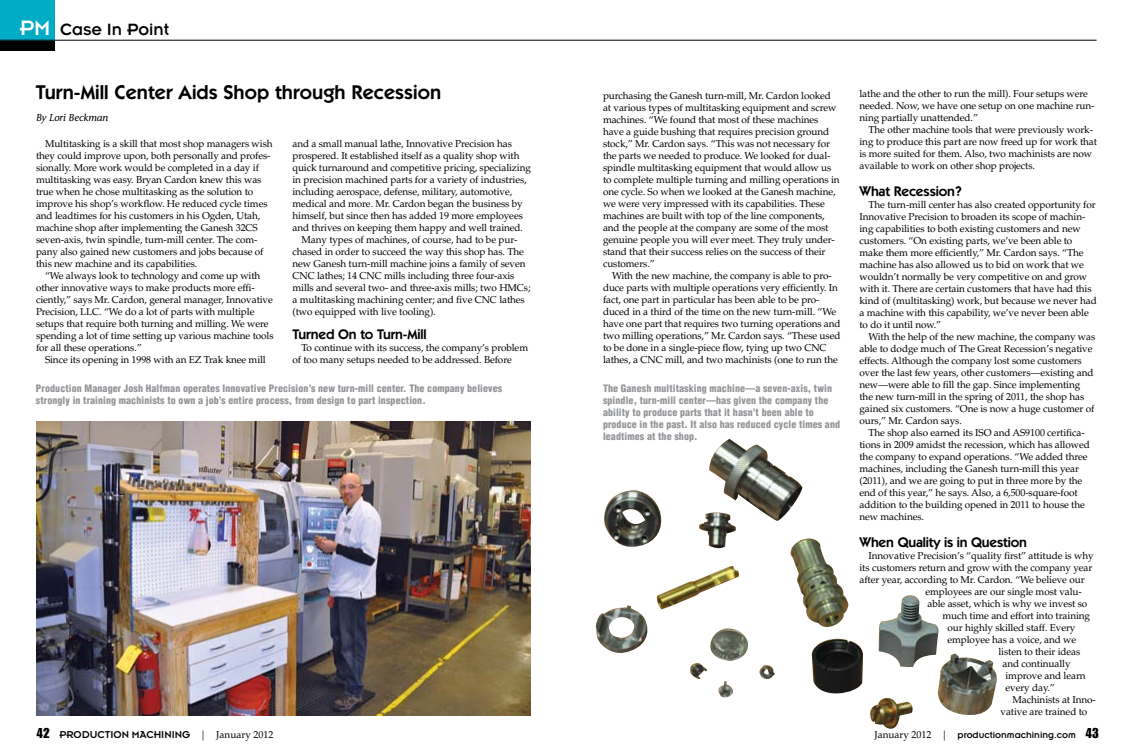
<style>
.page{position:relative;width:1134px;height:756px;background:#fff}
.page>*{position:absolute;margin:0;border:0;box-sizing:border-box;transform-origin:0 0}
.t1{font:600 20px "ITC Kabel Std";letter-spacing:.005em;color:#000}
.t2{font:18px "Insignia LT Std";color:#000}
.t3{font:600 14px "ITC Kabel Std";letter-spacing:-.01em;color:#000}
.t4{font:11px "Insignia LT Std";color:#000}
.t5{font:10px/12px "Palatino LT Std";letter-spacing:-.01em;color:#000}
.t6{font:900 condensed 10px/12px "Helvetica LT Std";letter-spacing:.01em;color:#939598}
.t7{font:10px "Insignia LT Std";color:#000}
.t8{font:italic 500 10px "Stone Informal Std";color:#000}
.s1{font-size:23px;color:#fff}
.s2{font-family:"Impact LT Std";font-size:14px}
.s3{font-family:"Palatino LT Std";font-size:10px}
.s4{font-family:"Palatino LT Std"}
</style>
<div class="page">
<div style="left:0;top:40px;width:54px;height:11px;background:#000"></div>
<div style="left:0;top:0;width:54px;height:40px;background:#00abc5"></div>
<hr style="left:0;top:40px;width:1097px;height:1px;background:#000">
<img style="left:848px;top:595px;width:149px;height:134px">
<img style="left:596px;top:439px;width:252px;height:259px">
<img style="left:36px;top:421px;width:495px;height:295px">
<h2 class="t2" style="left:20px;top:20px;width:151px"><span class="s1">PM</span> Case In Point</h2>
<h1 class="t1" style="left:36px;top:81px;width:407px">Turn-Mill Center Aids Shop through Recession</h1>
<p class="t8" style="left:36px;top:112px;width:74px">By Lori Beckman</p>
<p class="t5" style="left:36px;top:138px;width:238px;text-indent:9px">Multitasking is a skill that most shop managers wish they could improve upon, both personally and profes&shy;sionally. More work would be completed in a day if multitasking was easy. Bryan Cardon knew this was true when he chose multitasking as the solution to improve his shop’s workflow. He reduced cycle times and leadtimes for his customers in his Ogden, Utah, machine shop after implementing the Ganesh 32CS seven-axis, twin spindle, turn-mill center. The com&shy;pany also gained new customers and jobs because of this new machine and its capabilities.</p>
<p class="t5" style="left:36px;top:270px;width:239px;text-indent:9px">“We always look to technology and come up with other innovative ways to make products more effi&shy;ciently,” says Mr. Cardon, general manager, Innovative Precision, LLC. “We do a lot of parts with multiple setups that require both turning and milling. We were spending a lot of time setting up various machine tools for all these operations.”</p>
<p class="t5" style="left:45px;top:354px;width:222px">Since its opening in 1998 with an EZ Trak knee mill</p>
<p class="t5" style="left:292px;top:138px;width:221px">and a small manual lathe, Innovative Precision has</p>
<p class="t5" style="left:292px;top:150px;width:229px">prospered. It established itself as a quality shop with</p>
<p class="t5" style="left:292px;top:162px;width:240px">quick turnaround and competitive pricing, specializing</p>
<p class="t5" style="left:292px;top:174px;width:236px">in precision machined parts for a variety of industries,</p>
<p class="t5" style="left:292px;top:186px;width:221px">including aerospace, defense, military, automotive,</p>
<p class="t5" style="left:292px;top:198px;width:232px">medical and more. Mr. Cardon began the business by</p>
<p class="t5" style="left:292px;top:210px;width:232px">himself, but since then has added 19 more employees</p>
<p class="t5" style="left:292px;top:222px;width:232px">and thrives on keeping them happy and well trained.</p>
<p class="t5" style="left:302px;top:234px;width:217px">Many types of machines, of course, had to be pur-</p>
<p class="t5" style="left:292px;top:246px;width:233px">chased in order to succeed the way this shop has. The</p>
<p class="t5" style="left:292px;top:258px;width:235px">new Ganesh turn-mill machine joins a family of seven</p>
<p class="t5" style="left:292px;top:270px;width:224px">CNC lathes; 14 CNC mills including three four-axis</p>
<p class="t5" style="left:292px;top:282px;width:240px">mills and several two- and three-axis mills; two HMCs;</p>
<p class="t5" style="left:292px;top:294px;width:234px">a multitasking machining center; and five CNC lathes</p>
<p class="t5" style="left:292px;top:306px;width:145px">(two equipped with live tooling).</p>
<h3 class="t3" style="left:292px;top:326px;width:135px">Turned On to Turn-Mill</h3>
<p class="t5" style="left:292px;top:342px;width:237px;text-indent:9px">To continue with its success, the company’s problem of too many setups needed to be addressed. Before</p>
<p class="t5" style="left:603px;top:89px;width:238px">purchasing the Ganesh turn-mill, Mr. Cardon looked at various types of multitasking equipment and screw machines. “We found that most of these machines have a guide bushing that requires precision ground stock,” Mr. Cardon says. “This was not necessary for the parts we needed to produce. We looked for dual&shy;spindle multitasking equipment that would allow us to complete multiple turning and milling operations in one cycle. So when we looked at the Ganesh machine, we were very impressed with its capabilities. These machines are built with top of the line components, and the people at the company are some of the most genuine people you will ever meet. They truly under&shy;stand that their success relies on the success of their customers.”</p>
<p class="t5" style="left:603px;top:269px;width:239px;text-indent:9px">With the new machine, the company is able to pro&shy;duce parts with multiple operations very efficiently. In fact, one part in particular has been able to be pro&shy;duced in a third of the time on the new turn-mill. “We have one part that requires two turning operations and two milling operations,” Mr. Cardon says. “These used to be done in a single-piece flow, tying up two CNC lathes, a CNC mill, and two machinists (one to run the</p>
<p class="t6" style="left:36px;top:382px;width:468px">Production Manager Josh Halfman operates Innovative Precision’s new turn-mill center. The company believes strongly in training machinists to own a job’s entire process, from design to part inspection.</p>
<p class="t6" style="left:603px;top:382px;width:239px">The Ganesh multitasking machine—a seven-axis, twin spindle, turn-mill center—has given the company the ability to produce parts that it hasn’t been able to produce in the past. It also has reduced cycle times and leadtimes at the shop.</p>
<p class="t5" style="left:860px;top:88px;width:236px">lathe and the other to run the mill). Four setups were needed. Now, we have one setup on one machine run&shy;ning partially unattended.”</p>
<p class="t5" style="left:860px;top:124px;width:239px;text-indent:9px">The other machine tools that were previously work&shy;ing to produce this part are now freed up for work that is more suited for them. Also, two machinists are now available to work on other shop projects.</p>
<h3 class="t3" style="left:860px;top:183px;width:104px">What Recession?</h3>
<p class="t5" style="left:860px;top:199px;width:239px;text-indent:9px">The turn-mill center has also created opportunity for Innovative Precision to broaden its scope of machin&shy;ing capabilities to both existing customers and new customers. “On existing parts, we’ve been able to make them more efficiently,” Mr. Cardon says. “The machine has also allowed us to bid on work that we wouldn’t normally be very competitive on and grow with it. There are certain customers that have had this kind of (multitasking) work, but because we never had a machine with this capability, we’ve never been able to do it until now.”</p>
<p class="t5" style="left:860px;top:331px;width:237px;text-indent:9px">With the help of the new machine, the company was able to dodge much of The Great Recession’s negative effects. Although the company lost some customers over the last few years, other customers—existing and new—were able to fill the gap. Since implementing the new turn-mill in the spring of 2011, the shop has gained six customers. “One is now a huge customer of ours,” Mr. Cardon says.</p>
<p class="t5" style="left:860px;top:427px;width:232px;text-indent:9px">The shop also earned its ISO and AS9100 certifica&shy;tions in 2009 amidst the recession, which has allowed the company to expand operations. “We added three machines, including the Ganesh turn-mill this year (2011), and we are going to put in three more by the end of this year,” he says. Also, a 6,500-square-foot addition to the building opened in 2011 to house the new machines.</p>
<h3 class="t3" style="left:860px;top:534px;width:169px">When Quality is in Question</h3>
<p class="t5" style="left:868px;top:550px;width:227px">Innovative Precision’s “quality first” attitude is why</p>
<p class="t5" style="left:860px;top:562px;width:234px">its customers return and grow with the company year</p>
<p class="t5" style="left:860px;top:574px;width:227px">after year, according to Mr. Cardon. “We believe our</p>
<p class="t5" style="left:926px;top:586px;width:158px">employees are our single most valu-</p>
<p class="t5" style="left:928px;top:598px;width:161px">able asset, which is why we invest so</p>
<p class="t5" style="left:942px;top:610px;width:149px">much time and effort into training</p>
<p class="t5" style="left:948px;top:622px;width:129px">our highly skilled staff. Every</p>
<p class="t5" style="left:948px;top:634px;width:130px">employee has a voice, and we</p>
<p class="t5" style="left:998px;top:646px;width:83px">listen to their ideas</p>
<p class="t5" style="left:1002px;top:658px;width:70px">and continually</p>
<p class="t5" style="left:1006px;top:670px;width:82px">improve and learn</p>
<p class="t5" style="left:1006px;top:682px;width:51px">every day.”</p>
<p class="t5" style="left:1012px;top:694px;width:85px">Machinists at Inno-</p>
<p class="t5" style="left:1000px;top:706px;width:88px">vative are trained to</p>
<p class="t4" style="left:36px;top:729px;width:239px"><span class="s2">42</span> Production Machi ni ng <span class="s3">| January 2012</span></p>
<p class="t7" style="left:874px;top:730px;width:226px"><span class="s4">January 2012 |</span> productionmachining.com <span class="s2">43</span></p>
</div>
